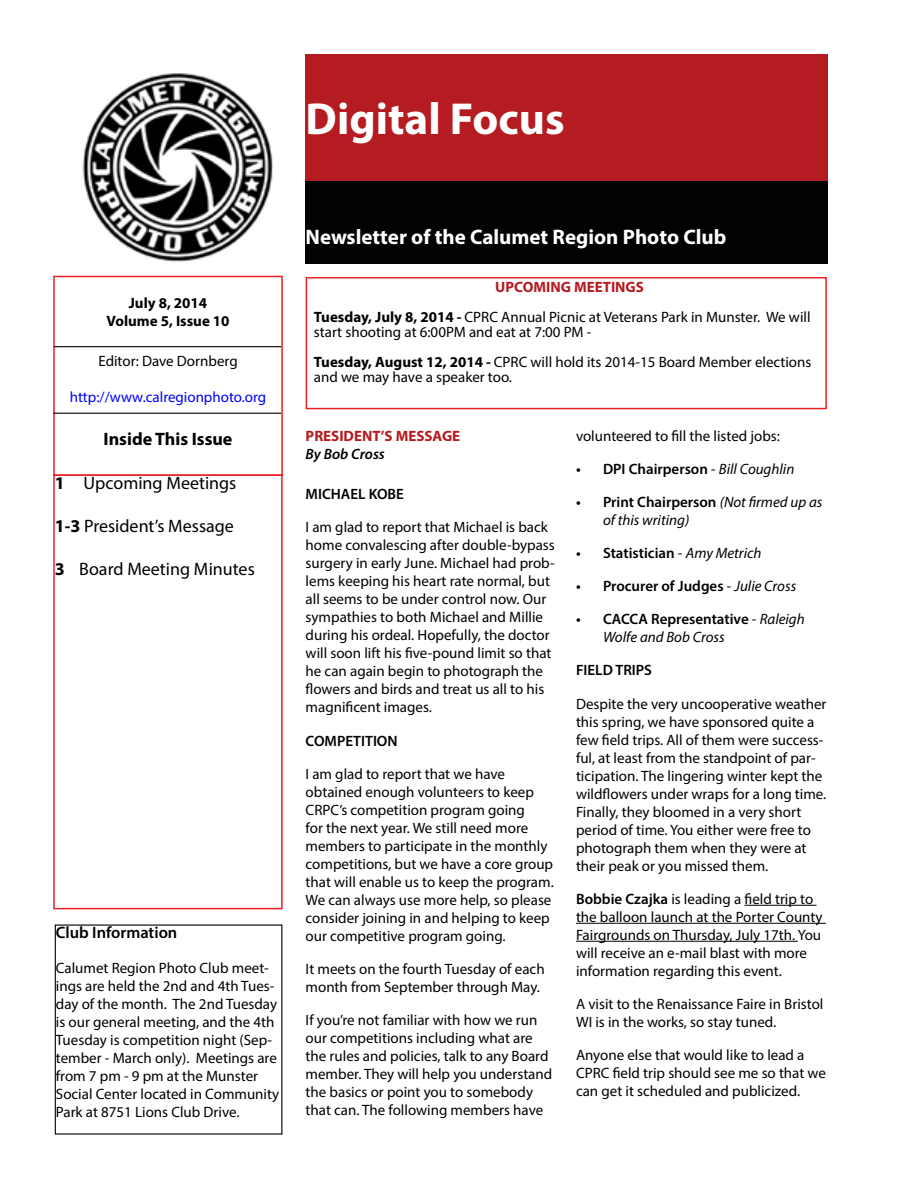
<style>
.page{position:relative;width:918px;height:1188px;background:#fff}
.page>*{position:absolute;margin:0;border:0;box-sizing:border-box;transform-origin:0 0}
.t1{font:700 45px "Myriad Pro";color:#fff}
.t2{font:700 21px "Myriad Pro";color:#fff}
.t3{font:18px "Myriad Pro";color:#000}
.t4{font:700 18px "Myriad Pro";color:#000}
.t5{font:600 16.5px "Myriad Pro";color:#000}
.t6{font:15px/18px "Myriad Pro";color:#000}
.t7{font:600 15px "Myriad Pro";color:#000}
.t8{font:italic 15px/18px "Myriad Pro";color:#000}
.t9{font:15px "Myriad Pro";color:#00f}
.t10{font:700 15px/18px "Myriad Pro";color:#000;text-align:center}
.t11{font:700 15px "Myriad Pro";color:#b41c21}
.t12{font:italic 600 15px "Myriad Pro";color:#000}
.s1{font-weight:700}
.s2{font-weight:700;color:#b41c21}
.s3{font-weight:400}
.s4{font-weight:400;font-style:italic}
.s5{font-weight:600;font-style:normal}
.s6{font-style:normal}
.s7{font-weight:600}
</style>
<div class="page">
<img style="left:82px;top:73px;width:191px;height:189px">
<div style="left:306px;top:54px;width:522px;height:127px;background:#b41c21"></div>
<div style="left:306px;top:181px;width:522px;height:83px;background:#000302"></div>
<div style="left:53px;top:276px;width:230px;height:200px;border:2px solid #ed2124"></div>
<hr style="left:54px;top:346px;width:227px;height:1px;background:#000">
<hr style="left:53px;top:413px;width:228px;height:1px;background:#000">
<div style="left:53px;top:474px;width:230px;height:435px;border:2px solid #ed2124"></div>
<div style="left:306px;top:277px;width:521px;height:132px;border:2px solid #ed2124"></div>
<hr style="left:745px;top:905px;width:72px;height:1px;background:#000">
<hr style="left:576px;top:923px;width:250px;height:1px;background:#000">
<hr style="left:576px;top:941px;width:222px;height:1px;background:#000">
<h1 class="t1" style="left:306px;top:89px;width:260px">Digital Focus</h1>
<p class="t10" style="left:106px;top:294px;width:125px">July 8, 2014<br>Volume 5, Issue 10</p>
<p class="t6" style="left:98px;top:352px;width:141px">Editor: Dave Dornberg</p>
<p class="t9" style="left:70px;top:388px;width:198px">http://www.calregionphoto.org</p>
<p class="t4" style="left:104px;top:427px;width:130px">Inside This Issue</p>
<p class="t3" style="left:55px;top:472px;width:183px"><span class="s1">1</span> Upcoming Meetings</p>
<p class="t3" style="left:55px;top:515px;width:181px"><span class="s1">1-3</span> President’s Message</p>
<p class="t3" style="left:55px;top:558px;width:202px"><span class="s1">3</span> Board Meeting Minutes</p>
<p class="t5" style="left:56px;top:922px;width:123px">Club Information</p>
<p class="t6" style="left:56px;top:958px;width:225px">Calumet Region Photo Club meet&shy;ings are held the 2nd and 4th Tues&shy;day of the month. The 2nd Tuesday is our general meeting, and the 4th<br>Tuesday is competition night (Sep&shy;tember - March only). Meetings are from 7 pm - 9 pm at the Munster<br>Social Center located in Community<br>Park at 8751 Lions Club Drive.</p>
<h2 class="t2" style="left:306px;top:223px;width:422px">Newsletter of the Calumet Region Photo Club</h2>
<p class="t6" style="left:314px;top:272px;width:498px;line-height:30px;text-indent:181px"><span class="s2">UPCOMING MEETINGS<br></span><span class="s1">Tuesday, July 8, 2014 -</span> CPRC Annual Picnic at Veterans Park in Munster. We will</p>
<p class="t6" style="left:314px;top:317px;width:499px;line-height:30px">start shooting at 6:00PM and eat at 7:00 PM -<br><span class="s1">Tuesday, August 12, 2014 -</span> CPRC will hold its 2014-15 Board Member elections</p>
<p class="t6" style="left:314px;top:368px;width:200px">and we may have a speaker too.</p>
<p class="t11" style="left:306px;top:426px;width:156px">PRESIDENT’S MESSAGE</p>
<p class="t12" style="left:306px;top:444px;width:81px">By Bob Cross</p>
<p class="t7" style="left:306px;top:485px;width:100px">MICHAEL KOBE</p>
<p class="t6" style="left:306px;top:518px;width:251px">I am glad to report that Michael is back home convalescing after double-bypass surgery in early June. Michael had prob&shy;lems keeping his heart rate normal, but all seems to be under control now. Our sympathies to both Michael and Millie during his ordeal. Hopefully, the doctor will soon lift his five-pound limit so that he can again begin to photograph the flowers and birds and treat us all to his magnificent images.</p>
<p class="t7" style="left:306px;top:731px;width:94px">COMPETITION</p>
<p class="t6" style="left:306px;top:764px;width:250px">I am glad to report that we have obtained enough volunteers to keep CRPC’s competition program going<br>for the next year. We still need more members to participate in the monthly competitions, but we have a core group that will enable us to keep the program.<br>We can always use more help, so please consider joining in and helping to keep our competitive program going.</p>
<p class="t6" style="left:306px;top:960px;width:241px">It meets on the fourth Tuesday of each month from September through May.</p>
<p class="t6" style="left:306px;top:1011px;width:248px">If you’re not familiar with how we run our competitions including what are the rules and policies, talk to any Board member. They will help you understand the basics or point you to somebody that can. The following members have</p>
<p class="t6" style="left:576px;top:426px;width:206px">volunteered to fill the listed jobs:</p>
<p class="t7" style="left:576px;top:459px;width:220px">• DPI Chairperson <span class="s3">-</span> <span class="s4">Bill Coughlin</span></p>
<p class="t8" style="left:603px;top:493px;width:221px;text-indent:-27px"><span class="s5">• Print Chairperson</span> (Not firmed up as of this writing)</p>
<p class="t7" style="left:576px;top:543px;width:187px">• Statistician <span class="s3">-</span> <span class="s4">Amy Metrich</span></p>
<p class="t7" style="left:576px;top:577px;width:222px">• Procurer of Judges <span class="s3">-</span> <span class="s4">Julie Cross</span></p>
<p class="t8" style="left:603px;top:610px;width:203px;text-indent:-27px"><span class="s5">• CACCA Representative</span> <span class="s6">-</span> Raleigh<br>Wolfe and Bob Cross</p>
<p class="t7" style="left:576px;top:661px;width:78px">FIELD TRIPS</p>
<p class="t6" style="left:576px;top:694px;width:252px">Despite the very uncooperative weather this spring, we have sponsored quite a few field trips. All of them were success&shy;ful, at least from the standpoint of par&shy;ticipation. The lingering winter kept the wildflowers under wraps for a long time.<br>Finally, they bloomed in a very short period of time. You either were free to photograph them when they were at their peak or you missed them.</p>
<p class="t6" style="left:576px;top:889px;width:248px"><span class="s7">Bobbie Czajka</span> is leading a field trip to the balloon launch at the Porter County Fairgrounds on Thursday, July 17th. You will receive an e-mail blast with more information regarding this event.</p>
<p class="t6" style="left:576px;top:995px;width:249px">A visit to the Renaissance Faire in Bristol<br>WI is in the works, so stay tuned.</p>
<p class="t6" style="left:576px;top:1046px;width:252px">Anyone else that would like to lead a<br>CPRC field trip should see me so that we can get it scheduled and publicized.</p>
</div>
